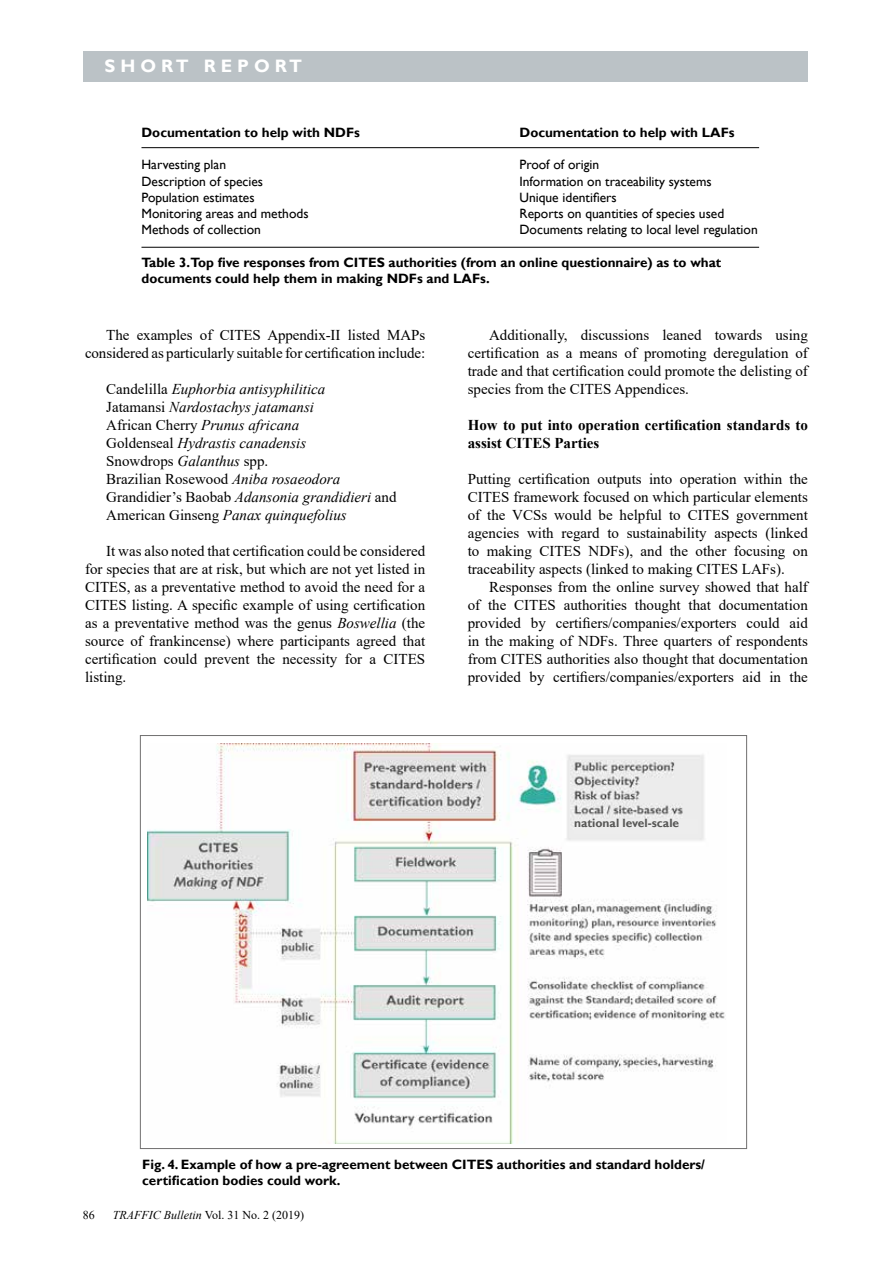
<style>
.page{position:relative;width:893px;height:1263px;background:#fff}
.page>*{position:absolute;margin:0;border:0;box-sizing:border-box;transform-origin:0 0}
.t1{font:700 18px "Gill Sans";color:#fff}
.t2{font:15px/18px "Times New Roman";color:#000;text-align:justify}
.t3{font:italic 15px/18px "Times New Roman";color:#000}
.t4{font:700 15px/18px "Times New Roman";color:#000}
.t5{font:700 13.5px/16.2px "Gill Sans";color:#000}
.t6{font:13.5px "Gill Sans";color:#000}
.t7{font:12px "Times New Roman";color:#000}
.t8{font:700 12px "Gill Sans";color:#575756}
.s1{font-style:normal}
.s2{font-style:italic}
</style>
<div class="page">
<div style="left:84px;top:51px;width:724px;height:31px;background:#bbc2c6"></div>
<hr style="left:141px;top:147px;width:618px;height:1px;background:#000">
<hr style="left:141px;top:247px;width:618px;height:1px;background:#000">
<img style="left:147px;top:744px;width:578px;height:400px">
<div style="left:574px;top:819px;width:123px;height:15px;background:#ededed"></div>
<p class="t1" style="left:105px;top:55px;width:199px">S H O R T R E P O R T</p>
<p class="t5" style="left:141px;top:125px;width:220px">Documentation to help with NDFs</p>
<p class="t5" style="left:519px;top:125px;width:217px">Documentation to help with LAFs</p>
<p class="t6" style="left:141px;top:157px;width:86px">Harvesting plan</p>
<p class="t6" style="left:519px;top:157px;width:81px">Proof of origin</p>
<p class="t6" style="left:141px;top:173px;width:123px">Description of species</p>
<p class="t6" style="left:519px;top:173px;width:194px">Information on traceability systems</p>
<p class="t6" style="left:141px;top:189px;width:115px">Population estimates</p>
<p class="t6" style="left:519px;top:189px;width:99px">Unique identifiers</p>
<p class="t6" style="left:141px;top:205px;width:169px">Monitoring areas and methods</p>
<p class="t6" style="left:519px;top:205px;width:206px">Reports on quantities of species used</p>
<p class="t6" style="left:141px;top:222px;width:121px">Methods of collection</p>
<p class="t6" style="left:519px;top:222px;width:240px">Documents relating to local level regulation</p>
<p class="t5" style="left:141px;top:254px;width:581px">Table 3.Top five responses from CITES authorities (from an online questionnaire) as to what documents could help them in making NDFs and LAFs.</p>
<p class="t2" style="left:85px;top:325px;width:342px;text-align:right">The examples of CITES Appendix-II listed MAPs considered as particularly suitable for certification include:</p>
<p class="t3" style="left:106px;top:380px;width:292px"><span class="s1">Candelilla</span> Euphorbia antisyphilitica<br><span class="s1">Jatamansi</span> Nardostachys jatamansi<br><span class="s1">African Cherry</span> Prunus africana<br><span class="s1">Goldenseal</span> Hydrastis canadensis<br><span class="s1">Snowdrops</span> Galanthus <span class="s1">spp.<br>Brazilian Rosewood</span> Aniba rosaeodora <span class="s1">Grandidier’s Baobab</span> Adansonia grandidieri <span class="s1">and American Ginseng</span> Panax quinquefolius</p>
<p class="t2" style="left:85px;top:541px;width:342px;text-indent:21px">It was also noted that certification could be considered for species that are at risk, but which are not yet listed in CITES, as a preventative method to avoid the need for a CITES listing. A specific example of using certification as a preventative method was the genus <span class="s2">Boswellia</span> (the source of frankincense) where participants agreed that certification could prevent the necessity for a CITES listing.</p>
<p class="t2" style="left:468px;top:325px;width:342px;text-indent:21px">Additionally, discussions leaned towards using certification as a means of promoting deregulation of trade and that certification could promote the delisting of species from the CITES Appendices.</p>
<p class="t4" style="left:468px;top:415px;width:342px">How to put into operation certification standards to assist CITES Parties</p>
<p class="t2" style="left:468px;top:469px;width:342px">Putting certification outputs into operation within the CITES framework focused on which particular elements of the VCSs would be helpful to CITES government agencies with regard to sustainability aspects (linked to making CITES NDFs), and the other focusing on traceability aspects (linked to making CITES LAFs).</p>
<p class="t2" style="left:468px;top:577px;width:342px;text-indent:21px">Responses from the online survey showed that half of the CITES authorities thought that documentation provided by certifiers/companies/exporters could aid in the making of NDFs. Three quarters of respondents from CITES authorities also thought that documentation provided by certifiers/companies/exporters aid in the</p>
<p class="t8" style="left:574px;top:816px;width:107px">national level-scale</p>
<p class="t5" style="left:142px;top:1157px;width:564px">Fig. 4. Example of how a pre-agreement between CITES authorities and standard holders/ certification bodies could work.</p>
<p class="t7" style="left:83px;top:1206px;width:13px">86</p>
<p class="t7" style="left:113px;top:1206px;width:193px"><span class="s2">TRAFFIC Bulletin</span> Vol. 31 No. 2 (2019)</p>
</div>
